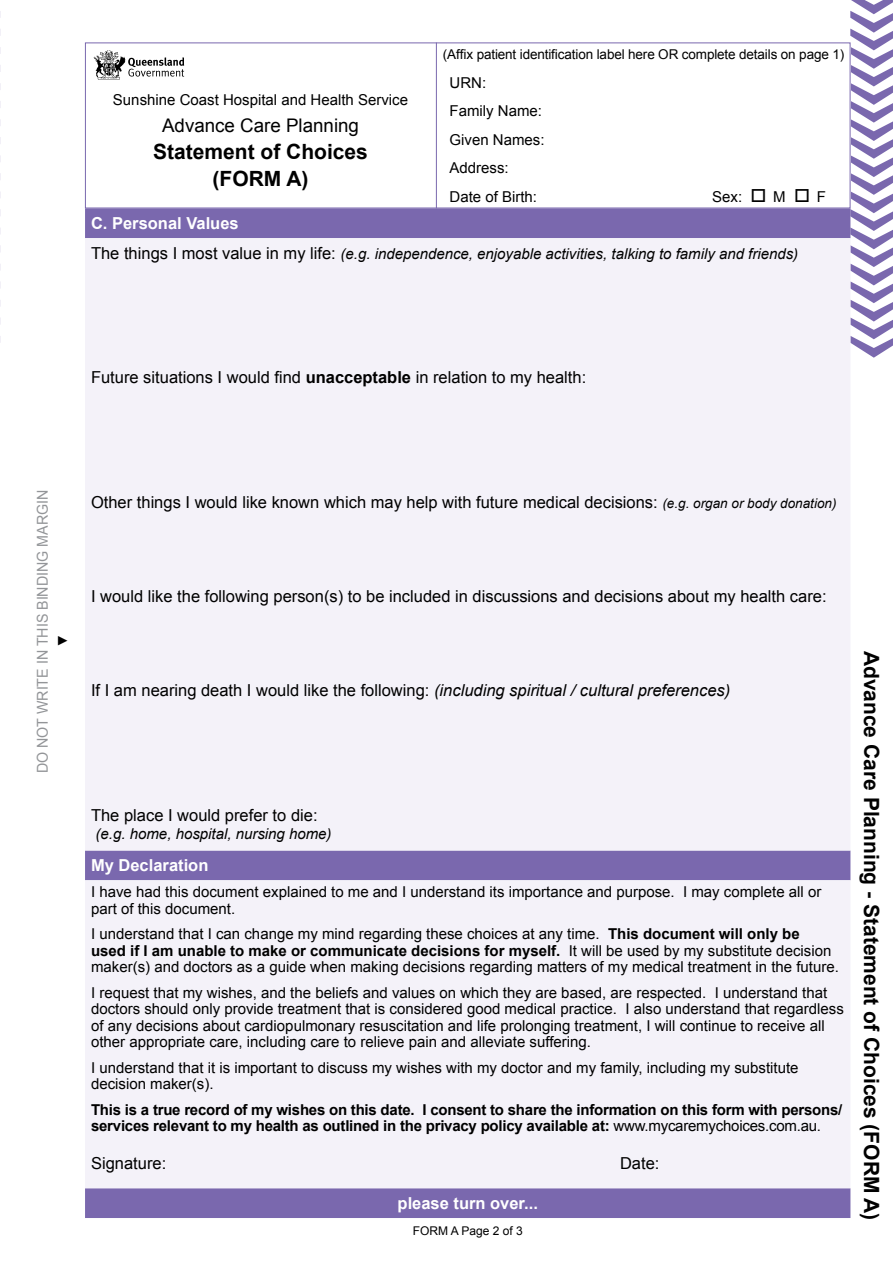
<style>
.page{position:relative;width:893px;height:1263px;background:#fff}
.page>*{position:absolute;margin:0;border:0;box-sizing:border-box;transform-origin:0 0}
.t1{font:700 21px/27px "Arial";color:#000;text-align:center}
.t2{font:18.75px "Arial";color:#000}
.t3{font:16.5px "Arial";color:#000}
.t4{font:700 16.5px "Arial";color:#fff}
.t5{font:15px/16.5px "Arial";color:#000}
.t6{font:700 15px/16.5px "Arial";letter-spacing:-.015em;color:#000}
.t7{font:italic 15px "Arial";color:#000}
.t8{font:15px "Arial";color:#939598;scale:.95 1}
.t9{font:13.5px "Arial";letter-spacing:-.01em;color:#000}
.t10{font:13.5px "Arial Narrow";color:#000}
.t11{font:12px "Arial";color:#000}
.s1{font-style:normal;font-size:16.5px}
.s2{font-weight:700}
.s3{font-style:italic;font-size:13.5px}
.s4{font-style:italic}
.s5{font-weight:400}
</style>
<div class="page">
<svg style="left:850px;top:0;width:43px;height:358px"></svg>
<svg style="left:94px;top:50px;width:90px;height:30px"></svg>
<hr style="left:436px;top:43px;width:1px;height:165px;background:#7a68ae">
<div style="left:85px;top:208px;width:765px;height:1010px;background:#7a68ae"></div>
<div style="left:85px;top:238px;width:765px;height:950px;background:#f4f2f9"></div>
<p class="t9" style="left:443px;top:46px;width:403px">(Affix patient identification label here OR complete details on page 1)</p>
<p class="t5" style="left:450px;top:68px;width:97px;line-height:28.5px">URN:<br>Family Name:<br>Given Names:<br>Address:<br>Date of Birth:</p>
<p class="t5" style="left:113px;top:92px;width:297px">Sunshine Coast Hospital and Health Service</p>
<p class="t2" style="left:162px;top:113px;width:198px">Advance Care Planning</p>
<h1 class="t1" style="left:153px;top:139px;width:216px">Statement of Choices (FORM A)</h1>
<p class="t4" style="left:91px;top:212px;width:149px">C. Personal Values</p>
<p class="t7" style="left:91px;top:244px;width:709px"><span class="s1">The things I most value in my life:</span> (e.g. independence, enjoyable activities, talking to family and friends)</p>
<p class="t5" style="left:712px;top:188px;width:115px">Sex: □ M □ F</p>
<p class="t3" style="left:91px;top:366px;width:497px">Future situations I would find <span class="s2">unacceptable</span> in relation to my health:</p>
<p class="t8" style="left:33px;top:773px;width:300px;rotate:-90deg">DO NOT WRITE IN THIS BINDING MARGIN</p>
<p class="t10" style="left:73px;top:636px;width:15px;rotate:90deg">▲</p>
<p class="t3" style="left:91px;top:491px;width:747px">Other things I would like known which may help with future medical decisions: <span class="s3">(e.g. organ or body donation)</span></p>
<p class="t3" style="left:91px;top:585px;width:737px">I would like the following person(s) to be included in discussions and decisions about my health care:</p>
<p class="t3" style="left:91px;top:680px;width:641px">If I am nearing death I would like the following: <span class="s4">(including spiritual / cultural preferences)</span></p>
<p class="t3" style="left:91px;top:804px;width:228px">The place I would prefer to die:</p>
<p class="t7" style="left:96px;top:823px;width:237px">(e.g. home, hospital, nursing home)</p>
<p class="t4" style="left:91px;top:854px;width:119px">My Declaration</p>
<p class="t5" style="left:91px;top:884px;width:732px">I have had this document explained to me and I understand its importance and purpose. I may complete all or part of this document.</p>
<p class="t5" style="left:91px;top:926px;width:749px">I understand that I can change my mind regarding these choices at any time. <span class="s2">This document will only be<br>used if I am unable to make or communicate decisions for myself.</span> It will be used by my substitute decision maker(s) and doctors as a guide when making decisions regarding matters of my medical treatment in the future.</p>
<p class="t5" style="left:91px;top:984px;width:754px">I request that my wishes, and the beliefs and values on which they are based, are respected. I understand that doctors should only provide treatment that is considered good medical practice. I also understand that regardless of any decisions about cardiopulmonary resuscitation and life prolonging treatment, I will continue to receive all other appropriate care, including care to relieve pain and alleviate suffering.</p>
<p class="t5" style="left:91px;top:1059px;width:709px">I understand that it is important to discuss my wishes with my doctor and my family, including my substitute decision maker(s).</p>
<p class="t6" style="left:91px;top:1102px;width:753px">This is a true record of my wishes on this date. I consent to share the information on this form with persons/ services relevant to my health as outlined in the privacy policy available at: <span class="s5">www.mycaremychoices.com.au.</span></p>
<p class="t3" style="left:91px;top:1152px;width:77px">Signature:</p>
<p class="t3" style="left:620px;top:1152px;width:41px">Date:</p>
<p class="t4" style="left:398px;top:1192px;width:142px">please turn over...</p>
<p class="t11" style="left:413px;top:1223px;width:112px">FORM A Page 2 of 3</p>
<h1 class="t1" style="left:884px;top:651px;width:571px;rotate:90deg">Advance Care Planning - Statement of Choices (FORM A)</h1>
</div>
